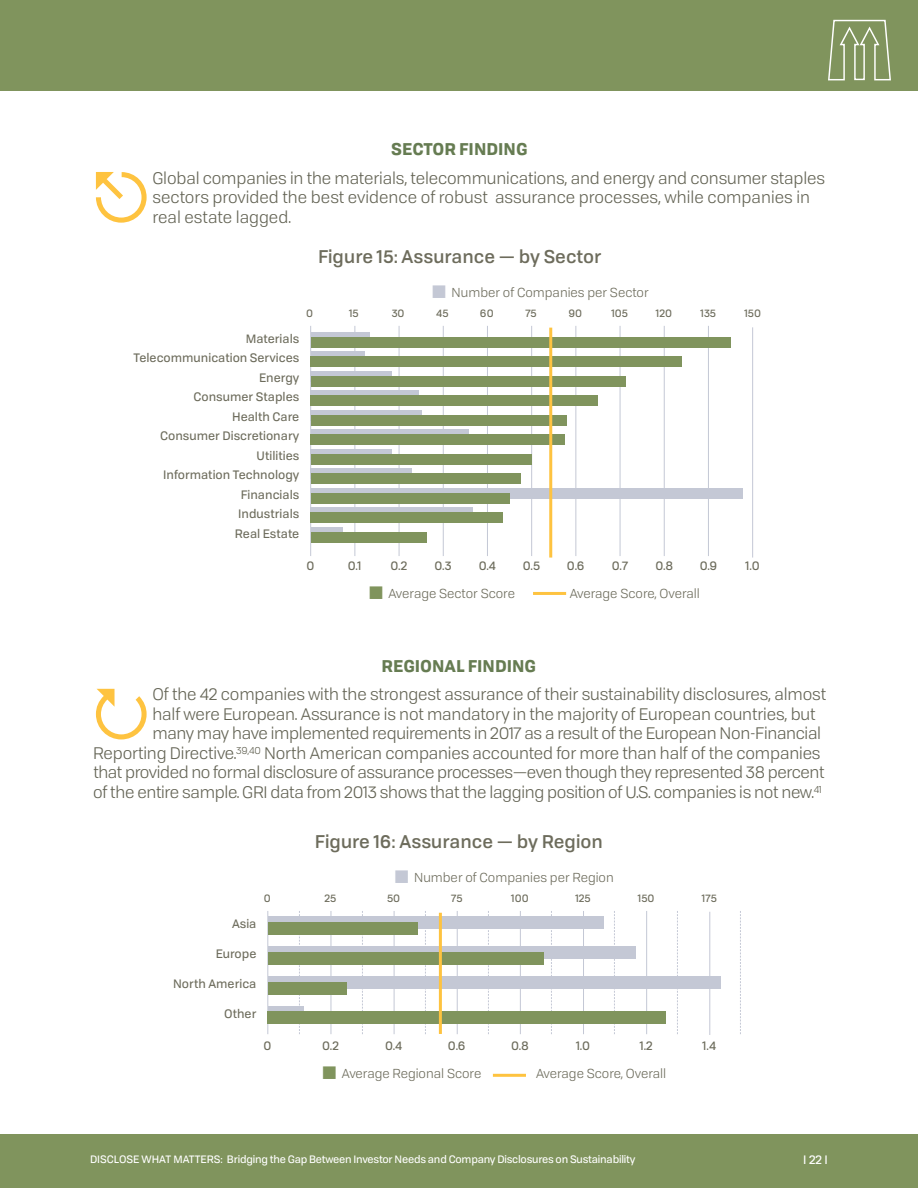
<style>
.page{position:relative;width:918px;height:1188px;background:#fff}
.page>*{position:absolute;margin:0;border:0;box-sizing:border-box;transform-origin:0 0}
.t1{font:500 18px "Tofino";color:#6d6c5c}
.t2{font:16.5px/19.5px "Tofino";letter-spacing:-.01em;color:#636354}
.t3{font:700 16.5px "Tofino";color:#667c52}
.t4{font:12.9px "Tofino";color:#6d6c5c}
.t5{font:12px/19.5px "Tofino";color:#6d6c5c;text-align:right}
.t6{font:12px "Tofino";color:#fff}
.t7{font:10.5px "Tofino";letter-spacing:-.02em;color:#fff}
.t8{font:10.5px "Tofino";color:#6d6c5c}
</style>
<div class="page">
<div style="left:0;top:1134px;width:918px;height:54px;background:#80945d"></div>
<div style="left:0;top:0;width:918px;height:91px;background:#80945d"></div>
<svg style="left:828px;top:20px;width:63px;height:60px"></svg>
<hr style="left:310px;top:326px;width:1px;height:230px;background:#c4c8d5">
<hr style="left:399px;top:326px;width:1px;height:230px;background:#c4c8d5">
<hr style="left:355px;top:326px;width:1px;height:230px;background:#c4c8d5">
<hr style="left:443px;top:326px;width:1px;height:230px;background:#c4c8d5">
<hr style="left:664px;top:326px;width:1px;height:230px;background:#c4c8d5">
<hr style="left:487px;top:326px;width:1px;height:230px;background:#c4c8d5">
<hr style="left:531px;top:326px;width:1px;height:230px;background:#c4c8d5">
<hr style="left:576px;top:326px;width:1px;height:230px;background:#c4c8d5">
<hr style="left:620px;top:326px;width:1px;height:230px;background:#c4c8d5">
<hr style="left:708px;top:326px;width:1px;height:230px;background:#c4c8d5">
<hr style="left:752px;top:327px;width:1px;height:231px;background:#c4c8d5">
<div style="left:311px;top:332px;width:58px;height:11px;background:#c4c8d5"></div>
<div style="left:311px;top:337px;width:420px;height:11px;background:#80945d"></div>
<svg style="left:311px;top:352px;width:54px;height:5px"></svg>
<div style="left:311px;top:357px;width:371px;height:10px;background:#80945d"></div>
<div style="left:311px;top:371px;width:81px;height:11px;background:#c4c8d5"></div>
<div style="left:311px;top:376px;width:315px;height:11px;background:#80945d"></div>
<svg style="left:311px;top:391px;width:108px;height:5px"></svg>
<div style="left:311px;top:396px;width:287px;height:10px;background:#80945d"></div>
<div style="left:311px;top:410px;width:111px;height:11px;background:#c4c8d5"></div>
<div style="left:311px;top:415px;width:255px;height:11px;background:#80945d"></div>
<svg style="left:311px;top:430px;width:157px;height:5px"></svg>
<div style="left:311px;top:435px;width:254px;height:10px;background:#80945d"></div>
<div style="left:311px;top:449px;width:81px;height:11px;background:#c4c8d5"></div>
<div style="left:311px;top:454px;width:221px;height:11px;background:#80945d"></div>
<svg style="left:311px;top:469px;width:101px;height:5px"></svg>
<div style="left:311px;top:474px;width:210px;height:10px;background:#80945d"></div>
<div style="left:311px;top:488px;width:432px;height:11px;background:#c4c8d5"></div>
<div style="left:311px;top:493px;width:198px;height:11px;background:#80945d"></div>
<svg style="left:311px;top:508px;width:162px;height:5px"></svg>
<div style="left:311px;top:513px;width:192px;height:10px;background:#80945d"></div>
<div style="left:311px;top:527px;width:31px;height:11px;background:#c4c8d5"></div>
<div style="left:311px;top:532px;width:115px;height:11px;background:#80945d"></div>
<hr style="left:549px;top:328px;width:3px;height:230px;background:#fec340">
<hr style="left:533px;top:592px;width:33px;height:3px;background:#fec340">
<hr style="left:268px;top:911px;width:1px;height:123px;background:#c4c8d5">
<hr style="left:331px;top:911px;width:1px;height:123px;background:#c4c8d5">
<svg style="left:299px;top:911px;width:1px;height:123px"></svg>
<svg style="left:362px;top:911px;width:1px;height:123px"></svg>
<svg style="left:425px;top:911px;width:1px;height:123px"></svg>
<svg style="left:488px;top:911px;width:1px;height:123px"></svg>
<svg style="left:551px;top:911px;width:1px;height:123px"></svg>
<svg style="left:614px;top:911px;width:1px;height:123px"></svg>
<svg style="left:677px;top:911px;width:1px;height:123px"></svg>
<svg style="left:740px;top:911px;width:1px;height:123px"></svg>
<hr style="left:394px;top:911px;width:1px;height:123px;background:#c4c8d5">
<hr style="left:457px;top:911px;width:1px;height:123px;background:#c4c8d5">
<hr style="left:520px;top:911px;width:1px;height:123px;background:#c4c8d5">
<hr style="left:583px;top:911px;width:1px;height:123px;background:#c4c8d5">
<hr style="left:646px;top:911px;width:1px;height:123px;background:#c4c8d5">
<hr style="left:709px;top:912px;width:1px;height:123px;background:#c4c8d5">
<svg style="left:268px;top:1006px;width:36px;height:6px"></svg>
<div style="left:268px;top:1012px;width:398px;height:12px;background:#80945d"></div>
<div style="left:268px;top:946px;width:367px;height:13px;background:#c4c8d5"></div>
<div style="left:268px;top:952px;width:276px;height:12px;background:#80945d"></div>
<div style="left:268px;top:916px;width:336px;height:13px;background:#c4c8d5"></div>
<div style="left:268px;top:922px;width:150px;height:13px;background:#80945d"></div>
<div style="left:268px;top:976px;width:453px;height:12px;background:#c4c8d5"></div>
<div style="left:268px;top:982px;width:79px;height:12px;background:#80945d"></div>
<hr style="left:439px;top:913px;width:3px;height:121px;background:#fec340">
<hr style="left:493px;top:1074px;width:33px;height:3px;background:#fec340">
<p class="t3" style="left:391px;top:140px;width:138px">SECTOR FINDING</p>
<p class="t2" style="left:152px;top:168px;width:674px">Global companies in the materials, telecommunications, and energy and consumer staples sectors provided the best evidence of robust assurance processes, while companies in real estate lagged.</p>
<p class="t1" style="left:318px;top:246px;width:285px">Figure 15: Assurance — by Sector</p>
<p class="t4" style="left:452px;top:285px;width:199px">Number of companies per sector</p>
<p class="t8" style="left:306px;top:307px;width:8px">0</p>
<p class="t8" style="left:349px;top:307px;width:11px">15</p>
<p class="t8" style="left:392px;top:307px;width:14px">30</p>
<p class="t8" style="left:436px;top:307px;width:14px">45</p>
<p class="t8" style="left:480px;top:307px;width:15px">60</p>
<p class="t8" style="left:525px;top:307px;width:13px">75</p>
<p class="t8" style="left:569px;top:307px;width:15px">90</p>
<p class="t8" style="left:611px;top:307px;width:18px">105</p>
<p class="t8" style="left:656px;top:307px;width:18px">120</p>
<p class="t8" style="left:701px;top:307px;width:17px">135</p>
<p class="t8" style="left:744px;top:307px;width:18px">150</p>
<p class="t5" style="left:133px;top:329px;width:167px">materials telecommunication Services<br>Energy<br>Consumer Staples<br>health Care<br>Consumer Discretionary<br>Utilities<br>Information technology<br>Financials<br>Industrials<br>real Estate</p>
<p class="t5" style="left:306px;top:556px;width:9px">0</p>
<p class="t5" style="left:348px;top:556px;width:15px">0.1</p>
<p class="t5" style="left:390px;top:556px;width:18px">0.2</p>
<p class="t5" style="left:435px;top:556px;width:18px">0.3</p>
<p class="t5" style="left:479px;top:556px;width:19px">0.4</p>
<p class="t5" style="left:523px;top:556px;width:19px">0.5</p>
<p class="t5" style="left:567px;top:556px;width:19px">0.6</p>
<p class="t5" style="left:612px;top:556px;width:18px">0.7</p>
<p class="t5" style="left:655px;top:556px;width:19px">0.8</p>
<p class="t5" style="left:700px;top:556px;width:19px">0.9</p>
<p class="t5" style="left:746px;top:556px;width:16px">1.0</p>
<p class="t4" style="left:388px;top:586px;width:128px">average sector score</p>
<p class="t4" style="left:570px;top:586px;width:132px">average score, overall</p>
<p class="t3" style="left:382px;top:657px;width:156px">REGIONAL FINDING</p>
<p class="t2" style="left:152px;top:685px;width:675px">of the 42 companies with the strongest assurance of their sustainability disclosures, almost</p>
<p class="t2" style="left:152px;top:705px;width:665px">half were european. assurance is not mandatory in the majority of european countries, but</p>
<p class="t2" style="left:152px;top:724px;width:670px">many may have implemented requirements in 2017 as a result of the european Non-Financial</p>
<p class="t2" style="left:93px;top:744px;width:729px">reporting Directive.<sup>39,40</sup> North american companies accounted for more than half of the companies</p>
<p class="t2" style="left:93px;top:763px;width:733px">that provided no formal disclosure of assurance processes—even though they represented 38 percent</p>
<p class="t2" style="left:93px;top:783px;width:730px">of the entire sample. Gri data from 2013 shows that the lagging position of U.s. companies is not new.<sup>41</sup></p>
<p class="t1" style="left:315px;top:831px;width:290px">Figure 16: Assurance — by Region</p>
<p class="t4" style="left:414px;top:870px;width:201px">Number of companies per region</p>
<p class="t5" style="left:232px;top:914px;width:26px">Asia</p>
<p class="t5" style="left:216px;top:944px;width:42px">Europe</p>
<p class="t5" style="left:173px;top:974px;width:85px">North America</p>
<p class="t5" style="left:224px;top:1004px;width:34px">other</p>
<p class="t8" style="left:264px;top:892px;width:8px">0</p>
<p class="t8" style="left:325px;top:892px;width:13px">25</p>
<p class="t8" style="left:387px;top:892px;width:15px">50</p>
<p class="t8" style="left:451px;top:892px;width:13px">75</p>
<p class="t8" style="left:511px;top:892px;width:19px">100</p>
<p class="t8" style="left:575px;top:892px;width:17px">125</p>
<p class="t8" style="left:638px;top:892px;width:18px">150</p>
<p class="t8" style="left:702px;top:892px;width:16px">175</p>
<p class="t5" style="left:263px;top:1036px;width:9px">0</p>
<p class="t5" style="left:322px;top:1036px;width:18px">0.2</p>
<p class="t5" style="left:385px;top:1036px;width:19px">0.4</p>
<p class="t5" style="left:448px;top:1036px;width:19px">0.6</p>
<p class="t5" style="left:511px;top:1036px;width:19px">0.8</p>
<p class="t5" style="left:576px;top:1036px;width:16px">1.0</p>
<p class="t5" style="left:640px;top:1036px;width:15px">1.2</p>
<p class="t5" style="left:703px;top:1036px;width:15px">1.4</p>
<p class="t4" style="left:342px;top:1066px;width:141px">average regional score</p>
<p class="t4" style="left:536px;top:1066px;width:132px">average score, overall</p>
<p class="t7" style="left:90px;top:1153px;width:547px">DISCloSE whAt mAttErS: Bridging the Gap Between Investor Needs and Company Disclosures on Sustainability</p>
<p class="t6" style="left:803px;top:1153px;width:26px">I 22I</p>
</div>
